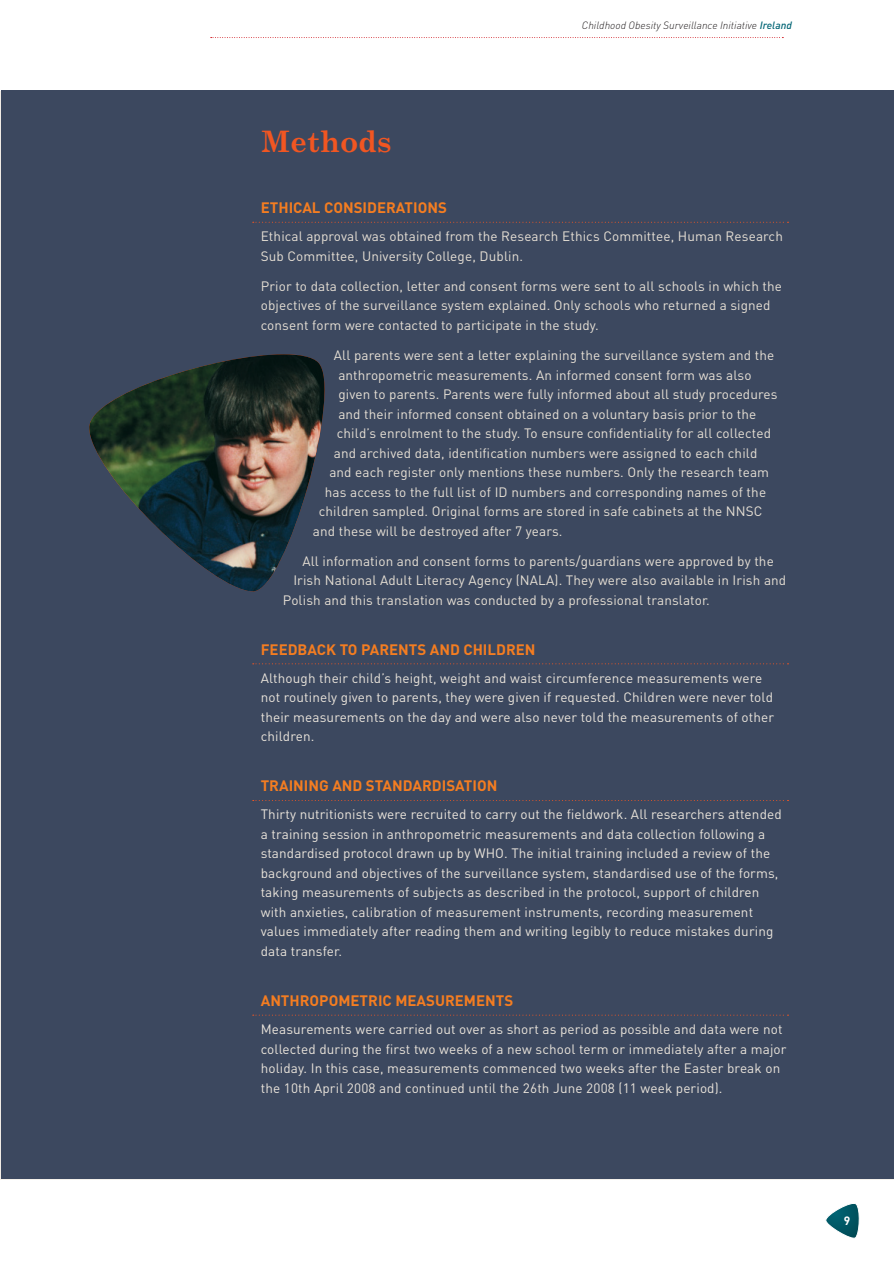
<style>
.page{position:relative;width:894px;height:1264px;background:#fff}
.page>*{position:absolute;margin:0;border:0;box-sizing:border-box;transform-origin:0 0}
.main_head{font:700 30px "M Century Schoolbook";color:#f15622}
.sub_head{font:700 15px "DIN";color:#f47d21}
.body{font:13.5px/19.5px "DIN";letter-spacing:.01em;color:#e7e0d5}
.body-2{font:13.5px/19.5px "DIN";letter-spacing:.01em;color:#eae4db}
.t1{font:700 12px "DIN";color:#fff}
.t2{font:italic 300 10.5px "DIN";color:#231f20}
.s1{font-weight:500;color:#016474}
</style>
<div class="page">
<hr style="left:0;top:91px;width:1px;height:1088px;background:#f1ece5">
<svg style="left:211px;top:37px;width:572px;height:1px"></svg>
<svg style="left:826px;top:1203px;width:34px;height:36px"></svg>
<div style="left:1px;top:91px;width:893px;height:1088px;background:#3c485f"></div>
<svg style="left:253px;top:222px;width:535px;height:1px"></svg>
<svg style="left:253px;top:663px;width:535px;height:1px"></svg>
<svg style="left:253px;top:800px;width:535px;height:1px"></svg>
<svg style="left:253px;top:1015px;width:535px;height:1px"></svg>
<img style="left:89px;top:354px;width:236px;height:237px">
<p class="main_head" style="left:261px;top:125px;width:132px">Methods</p>
<p class="t2" style="left:582px;top:18px;width:211px">Childhood Obesity Surveillance Initiative <span class="s1">Ireland</span></p>
<p class="sub_head" style="left:261px;top:198px;width:102px">ETHICAL CONSIDERATIO</p>
<p class="sub_head" style="left:427px;top:198px;width:20px">NS</p>
<p class="body" style="left:261px;top:226px;width:524px">Ethical approval was obtained from the Research Ethics Committee, Human Research<br>Sub Committee, University College, Dublin.</p>
<p class="body" style="left:261px;top:276px;width:523px">Prior to data collection, letter and consent forms were sent to all schools in which the objectives of the surveillance system explained. Only schools who returned a signed consent form were contacted to participate in the study.</p>
<p class="body" style="left:334px;top:345px;width:442px">All parents were sent a letter explaining the surveillance system and the</p>
<p class="body" style="left:338px;top:365px;width:415px">anthropometric measurements. An informed consent form was also</p>
<p class="body" style="left:338px;top:384px;width:441px">given to parents. Parents were fully informed about all study procedures</p>
<p class="body" style="left:338px;top:404px;width:419px">and their informed consent obtained on a voluntary basis prior to the</p>
<p class="body" style="left:337px;top:423px;width:436px">child’s enrolment to the study. To ensure confidentiality for all collected</p>
<p class="body" style="left:334px;top:443px;width:425px">and archived data, identification numbers were assigned to each child</p>
<p class="body" style="left:329px;top:462px;width:441px">and each register only mentions these numbers. Only the research team</p>
<p class="body" style="left:325px;top:482px;width:443px">has access to the full list of ID numbers and corresponding names of the</p>
<p class="body" style="left:319px;top:501px;width:445px">children sampled. Original forms are stored in safe cabinets at the NNSC</p>
<p class="body" style="left:313px;top:521px;width:251px">and these will be destroyed after 7 years.</p>
<p class="body" style="left:302px;top:551px;width:473px">All information and consent forms to parents/guardians were approved by the</p>
<p class="body" style="left:293px;top:570px;width:494px">Irish National Adult Literacy Agency (NALA). They were also available in Irish and</p>
<p class="body" style="left:283px;top:590px;width:429px">Polish and this translation was conducted by a professional translator.</p>
<p class="sub_head" style="left:261px;top:640px;width:20px">FEEDBACK</p>
<p class="sub_head" style="left:340px;top:640px;width:41px">TO PARE</p>
<p class="sub_head" style="left:398px;top:640px;width:108px">NTS AND CHILDRE</p>
<p class="sub_head" style="left:525px;top:640px;width:12px">N</p>
<p class="body-2" style="left:261px;top:668px;width:515px">Although their child’s height, weight and waist circumference measurements were not routinely given to parents, they were given if requested. Children were never told their measurements on the day and were also never told the measurements of other children.</p>
<p class="sub_head" style="left:261px;top:776px;width:152px">TRAINING AND STANDARDISATIO</p>
<p class="sub_head" style="left:487px;top:776px;width:12px">N</p>
<p class="body-2" style="left:261px;top:805px;width:523px">Thirty nutritionists were recruited to carry out the fieldwork. All researchers attended a training session in anthropometric measurements and data collection following a standardised protocol drawn up by WHO. The initial training included a review of the background and objectives of the surveillance system, standardised use of the forms, taking measurements of subjects as described in the protocol, support of children with anxieties, calibration of measurement instruments, recording measurement values immediately after reading them and writing legibly to reduce mistakes during data transfer.</p>
<p class="sub_head" style="left:261px;top:991px;width:50px">ANTHROPOMETRIC</p>
<p class="sub_head" style="left:395px;top:991px;width:22px">MEAS</p>
<p class="sub_head" style="left:435px;top:991px;width:21px">UREME</p>
<p class="sub_head" style="left:485px;top:991px;width:20px">NTS</p>
<p class="body-2" style="left:261px;top:1019px;width:527px">Measurements were carried out over as short as period as possible and data were not collected during the first two weeks of a new school term or immediately after a major holiday. In this case, measurements commenced two weeks after the Easter break on the 10th April 2008 and continued until the 26th June 2008 (11 week period).</p>
<p class="t1" style="left:844px;top:1212px;width:8px">9</p>
</div>
